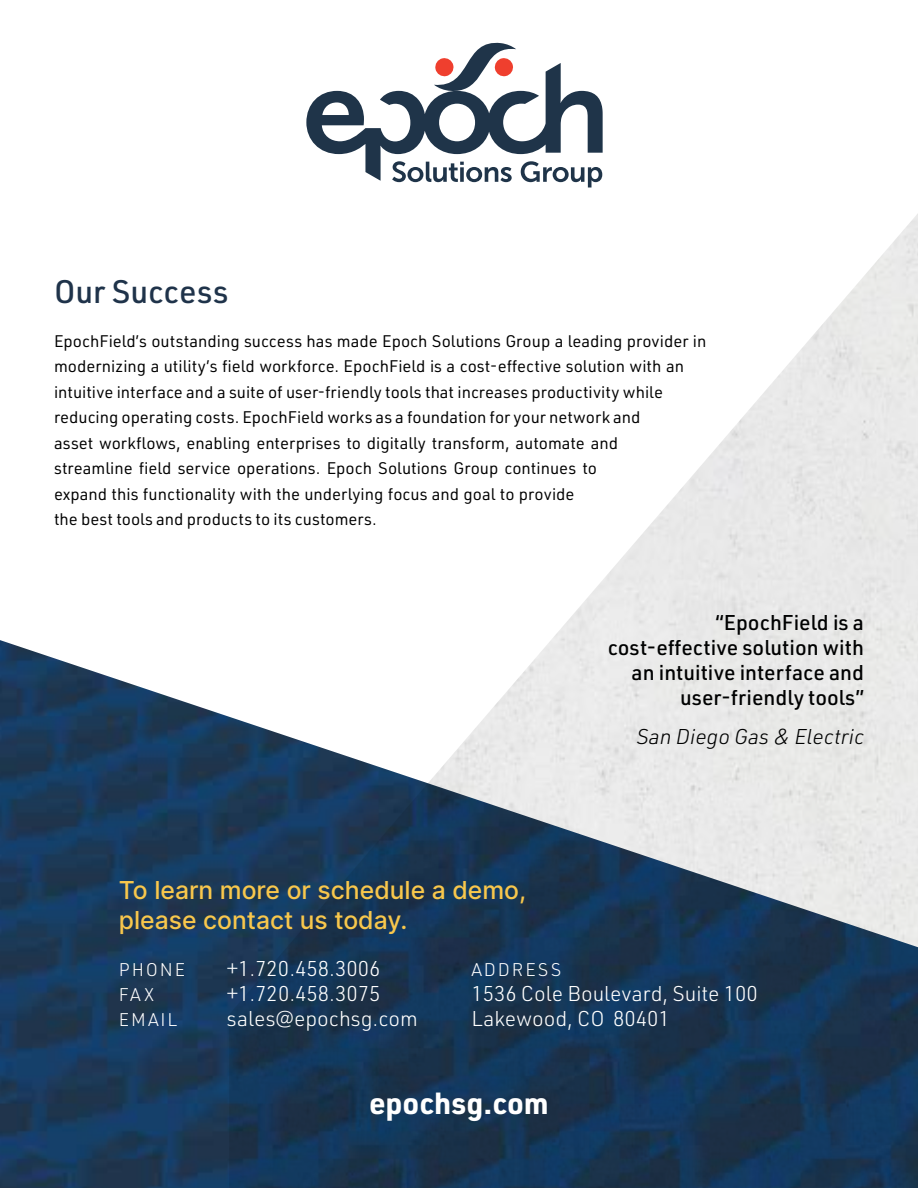
<style>
.page{position:relative;width:918px;height:1188px;background:#fff}
.page>*{position:absolute;margin:0;border:0;box-sizing:border-box;transform-origin:0 0}
.t1{font:500 31.95px "URWDIN";letter-spacing:.005em;color:#1f334a}
.t2{font:700 30px "URWDIN";color:#fff}
.t3{font:500 24.75px/29.7px "Inter";color:#f8c74c}
.t4{font:300 21px/25.2px "URWDIN";color:#fff}
.t5{font:500 21px/25.2px "URWDIN";color:#000101;text-align:right}
.t6{font:italic 300 21px "URWDIN";color:#000101}
.t7{font:300 18px "URWDIN";letter-spacing:.1em;color:#fff}
.t8{font:16.5px/25.5px "URWDIN";color:#000}
</style>
<div class="page">
<img style="left:0;top:640px;width:229px;height:548px">
<img style="left:229px;top:214px;width:689px;height:974px">
<svg style="left:306px;top:43px;width:297px;height:145px"></svg>
<h1 class="t1" style="left:54px;top:270px;width:176px">Our Success</h1>
<p class="t8" style="left:54px;top:327px;width:654px">EpochField’s outstanding success has made Epoch Solutions Group a leading provider in modernizing a utility’s field workforce. EpochField is a cost-effective solution with an intuitive interface and a suite of user-friendly tools that increases productivity while reducing operating costs. EpochField works as a foundation for your network and<br>asset workflows, enabling enterprises to digitally transform, automate and<br>streamline field service operations. Epoch Solutions Group continues to<br>expand this functionality with the underlying focus and goal to provide<br>the best tools and products to its customers.</p>
<h3 class="t3" style="left:119px;top:875px;width:409px">To learn more or schedule a demo, please contact us today.</h3>
<p class="t5" style="left:608px;top:609px;width:258px">“EpochField is a cost-effective solution with an intuitive interface and user-friendly tools”</p>
<p class="t6" style="left:636px;top:723px;width:229px">San Diego Gas &amp; Electric</p>
<p class="t7" style="left:119px;top:958px;width:68px">PHONE</p>
<p class="t4" style="left:227px;top:955px;width:155px">+1.720.458.3006</p>
<p class="t7" style="left:119px;top:983px;width:37px">FAX</p>
<p class="t4" style="left:227px;top:980px;width:155px">+1.720.458.3075</p>
<p class="t7" style="left:119px;top:1008px;width:60px">EMAIL</p>
<p class="t4" style="left:227px;top:1005px;width:193px">sales@epochsg.com</p>
<p class="t7" style="left:471px;top:958px;width:91px">ADDRESS</p>
<p class="t4" style="left:471px;top:980px;width:288px">1536 Cole Boulevard, Suite 100<br>Lakewood, CO 80401</p>
<h2 class="t2" style="left:369px;top:1082px;width:181px">epochsg.com</h2>
</div>
